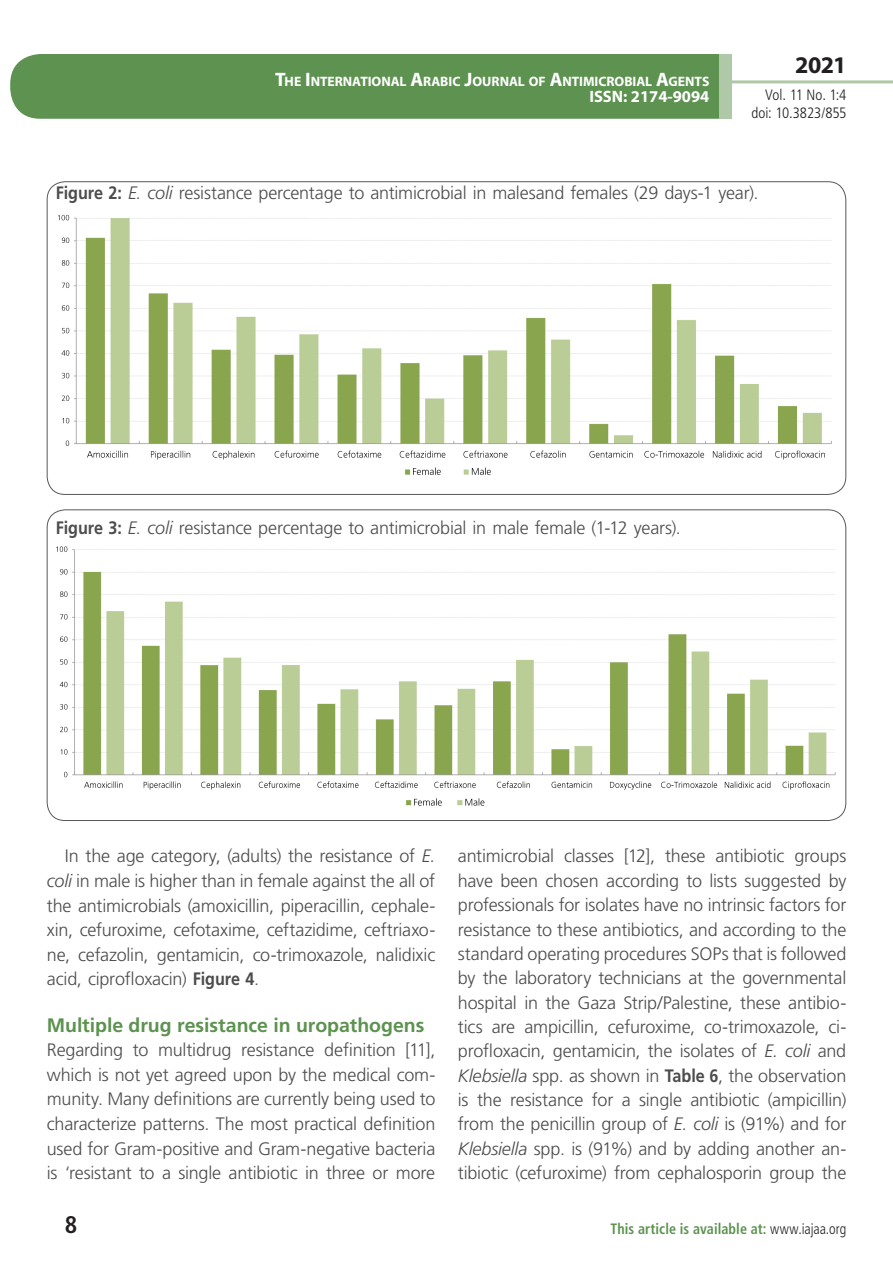
<style>
.page{position:relative;width:893px;height:1263px;background:#fff}
.page>*{position:absolute;margin:0;border:0;box-sizing:border-box;transform-origin:0 0}
.t1{font:700 24px "Myriad Pro";color:#231f20}
.t2{font:700 condensed 24px "Frutiger LT Std";color:#231f20}
.t3{font:700 19.5px "Frutiger LT Std";letter-spacing:-.005em;color:#5d9250}
.t4{font:300 18px/24.3px "Frutiger LT Std";letter-spacing:-.01em;color:#4b4c4d;text-align:justify}
.t5{font:700 16.5px "Myriad Pro";color:#fff}
.t6{font:700 condensed 15px "Frutiger LT Std";letter-spacing:.005em;color:#5d9250;scale:.94 1}
.t7{font:300 condensed 15px/18px "Frutiger LT Std";letter-spacing:-.005em;color:#231f20;text-align:right}
.t8{font:700 13.65px "Myriad Pro";color:#fff}
.s1{font-size:19.5px}
.s2{font-weight:700}
.s3{font-style:italic}
.s4{font-weight:300;color:#231f20}
</style>
<div class="page">
<div style="left:10px;top:54px;width:775px;height:65px;background:#5d9250;border-radius:30px"></div>
<div style="left:732px;top:0;width:161px;height:157px;background:#fff"></div>
<hr style="left:730px;top:80px;width:163px;height:3px;background:#aec8a8">
<div style="left:719px;top:54px;width:13px;height:65px;background:#aec8a8"></div>
<img style="left:56px;top:546px;width:780px;height:260px">
<img style="left:58px;top:214px;width:774px;height:261px">
<p class="t8" style="left:275px;top:72px;width:436px"><span class="s1">T</span>HE <span class="s1">I</span>NTERNATIONAL <span class="s1">A</span>RABIC <span class="s1">J</span>OURNAL OF <span class="s1">A</span>NTIMICROBIAL <span class="s1">A</span>GENTS</p>
<p class="t5" style="left:589px;top:86px;width:122px">ISSN: 2174-9094</p>
<h1 class="t1" style="left:795px;top:49px;width:53px">2021</h1>
<p class="t7" style="left:751px;top:86px;width:96px">Vol. 11 No. 1:4 doi: 10.3823/855</p>
<p class="t4" style="left:56px;top:181px;width:704px"><span class="s2">Figure 2:</span> <span class="s3">E. coli</span> resistance percentage to antimicrobial in malesand females (29 days-1 year).</p>
<p class="t4" style="left:56px;top:516px;width:627px"><span class="s2">Figure 3:</span> <span class="s3">E. coli</span> resistance percentage to antimicrobial in male female (1-12 years).</p>
<p class="t4" style="left:47px;top:844px;width:390px;text-indent:18px">In the age category, (adults) the resistance of <span class="s3">E. coli</span> in male is higher than in female against the all of the antimicrobials (amoxicillin, piperacillin, cephale&shy;xin, cefuroxime, cefotaxime, ceftazidime, ceftriaxo&shy;ne, cefazolin, gentamicin, co-trimoxazole, nalidixic acid, ciprofloxacin) <span class="s2">Figure 4</span>.</p>
<p class="t3" style="left:47px;top:1013px;width:379px">Multiple drug resistance in uropathogens</p>
<p class="t4" style="left:47px;top:1038px;width:390px">Regarding to multidrug resistance definition [11], which is not yet agreed upon by the medical com&shy;munity. Many definitions are currently being used to characterize patterns. The most practical definition used for Gram-positive and Gram-negative bacteria is ‘resistant to a single antibiotic in three or more</p>
<p class="t4" style="left:458px;top:844px;width:390px">antimicrobial classes [12], these antibiotic groups have been chosen according to lists suggested by professionals for isolates have no intrinsic factors for resistance to these antibiotics, and according to the standard operating procedures SOPs that is followed by the laboratory technicians at the governmental hospital in the Gaza Strip/Palestine, these antibio&shy;tics are ampicillin, cefuroxime, co-trimoxazole, ci&shy;profloxacin, gentamicin, the isolates of <span class="s3">E. coli</span> and <span class="s3">Klebsiella</span> spp. as shown in <span class="s2">Table 6</span>, the observation is the resistance for a single antibiotic (ampicillin) from the penicillin group of <span class="s3">E. coli</span> is (91%) and for <span class="s3">Klebsiella</span> spp. is (91%) and by adding another an&shy;tibiotic (cefuroxime) from cephalosporin group the</p>
<h1 class="t2" style="left:65px;top:1210px;width:14px">8</h1>
<p class="t6" style="left:610px;top:1219px;width:252px">This article is available at: <span class="s4">www.iajaa.org</span></p>
</div>
